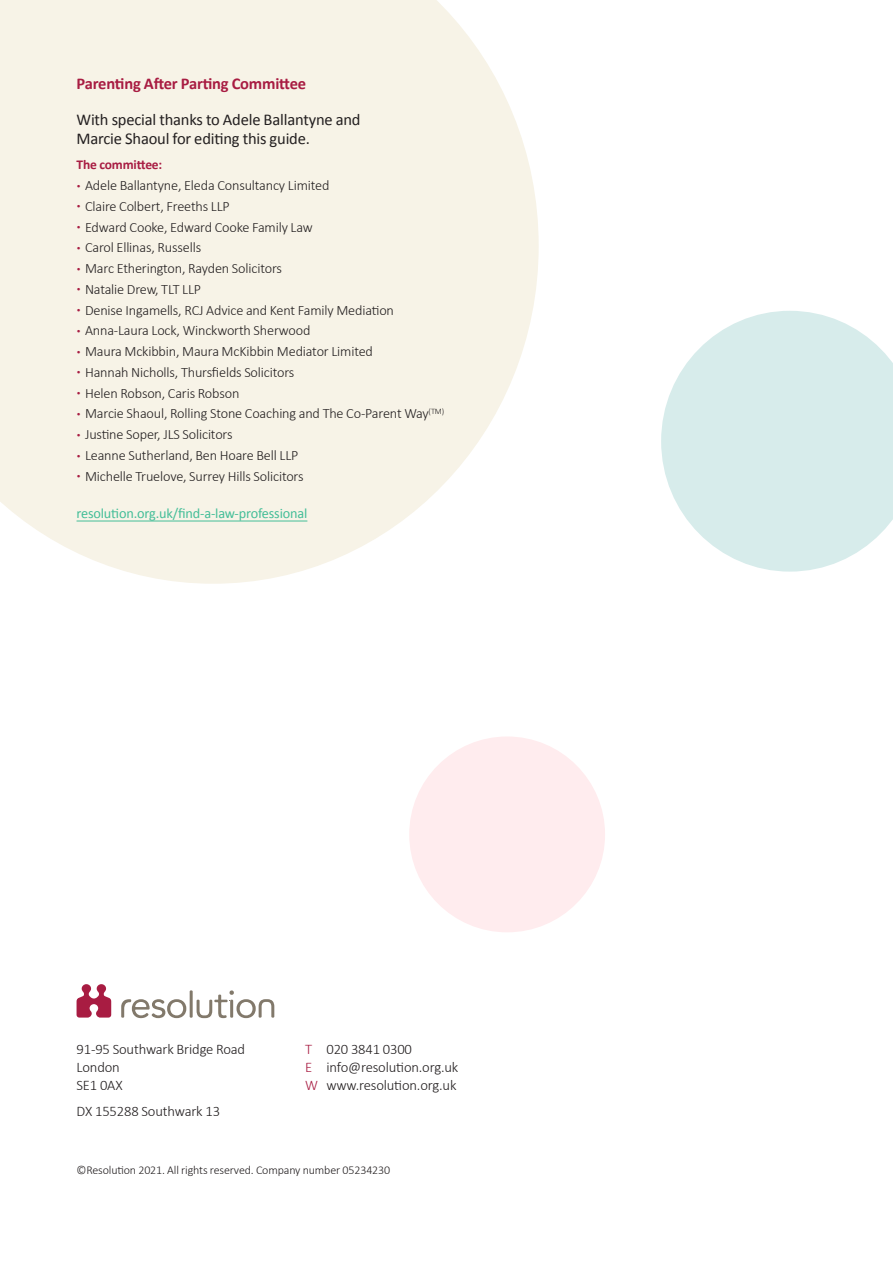
<style>
.page{position:relative;width:893px;height:1263px;background:#fff}
.page>*{position:absolute;margin:0;border:0;box-sizing:border-box;transform-origin:0 0}
.Standfirst{font:16.5px/19.5px "Calibri";letter-spacing:-.01em;color:#231f20}
.Body_Text{font:700 16.5px "Calibri";letter-spacing:-.01em;color:#a81c42}
._4__Body_Text{font:300 14.7px/18px "Calibri";letter-spacing:-.01em;color:#231f20}
.Body_Text-2{font:300 14.25px "Calibri";letter-spacing:-.01em;color:#231f20}
.Body_Text-3{font:14.25px "Calibri";letter-spacing:-.01em;color:#44be98}
.Body_Text-4{font:700 13.5px "Calibri";letter-spacing:-.01em;color:#a81c42}
._4__Body_Text-2{font:300 12px "Calibri";letter-spacing:-.01em;color:#231f20}
.s1{font-size:9px;color:#a81c42}
.s2{color:#a81c42}
</style>
<div class="page">
<svg style="left:77px;top:984px;width:34px;height:33px"></svg>
<svg style="left:121px;top:990px;width:153px;height:28px"></svg>
<svg style="left:0;top:0;width:539px;height:584px;background:#f7f4e9"></svg>
<div style="left:409px;top:736px;width:196px;height:196px;background:#ffecee;border-radius:50%"></div>
<svg style="left:661px;top:311px;width:232px;height:261px;fill:#d7eceb"></svg>
<hr style="left:77px;top:520px;width:230px;height:1px;background:#44be98">
<p class="Body_Text" style="left:77px;top:72px;width:231px">Parenting After Parting Committee</p>
<p class="Standfirst" style="left:77px;top:109px;width:286px">With special thanks to Adele Ballantyne and<br>Marcie Shaoul for editing this guide.</p>
<p class="Body_Text-4" style="left:77px;top:155px;width:87px">The committee:</p>
<p class="Body_Text-2" style="left:77px;top:177px;width:254px"><span class="s1">•</span> Adele Ballantyne, Eleda Consultancy Limited</p>
<p class="Body_Text-2" style="left:77px;top:197px;width:155px"><span class="s1">•</span> Claire Colbert, Freeths LLP</p>
<p class="Body_Text-2" style="left:77px;top:218px;width:238px"><span class="s1">•</span> Edward Cooke, Edward Cooke Family Law</p>
<p class="Body_Text-2" style="left:77px;top:239px;width:126px"><span class="s1">•</span> Carol Ellinas, Russells</p>
<p class="Body_Text-2" style="left:77px;top:260px;width:207px"><span class="s1">•</span> Marc Etherington, Rayden Solicitors</p>
<p class="Body_Text-2" style="left:77px;top:280px;width:126px"><span class="s1">•</span> Natalie Drew, TLT LLP</p>
<p class="Body_Text-2" style="left:77px;top:301px;width:319px"><span class="s1">•</span> Denise Ingamells, RCJ Advice and Kent Family Mediation</p>
<p class="Body_Text-2" style="left:77px;top:322px;width:235px"><span class="s1">•</span> Anna-Laura Lock, Winckworth Sherwood</p>
<p class="Body_Text-2" style="left:77px;top:343px;width:298px"><span class="s1">•</span> Maura Mckibbin, Maura McKibbin Mediator Limited</p>
<p class="Body_Text-2" style="left:77px;top:363px;width:219px"><span class="s1">•</span> Hannah Nicholls, Thursfields Solicitors</p>
<p class="Body_Text-2" style="left:77px;top:384px;width:164px"><span class="s1">•</span> Helen Robson, Caris Robson</p>
<p class="Body_Text-2" style="left:77px;top:405px;width:369px"><span class="s1">•</span> Marcie Shaoul, Rolling Stone Coaching and The Co-Parent Way<sup>(TM)</sup></p>
<p class="Body_Text-2" style="left:77px;top:426px;width:158px"><span class="s1">•</span> Justine Soper, JLS Solicitors</p>
<p class="Body_Text-2" style="left:77px;top:446px;width:223px"><span class="s1">•</span> Leanne Sutherland, Ben Hoare Bell LLP</p>
<p class="Body_Text-2" style="left:77px;top:467px;width:229px"><span class="s1">•</span> Michelle Truelove, Surrey Hills Solicitors</p>
<p class="Body_Text-3" style="left:77px;top:503px;width:232px">resolution.org.uk/find-a-law-professional</p>
<p class="_4__Body_Text" style="left:77px;top:1040px;width:170px">91-95 Southwark Bridge Road<br>London<br>SE1 0AX</p>
<p class="_4__Body_Text" style="left:77px;top:1102px;width:145px">DX 155288 Southwark 13</p>
<p class="_4__Body_Text" style="left:305px;top:1040px;width:155px"><span class="s2">T</span> 020 3841 0300<br><span class="s2">E</span> info@resolution.org.uk<br><span class="s2">W</span> www.resolution.org.uk</p>
<p class="_4__Body_Text-2" style="left:77px;top:1162px;width:315px">©Resolution 2021. All rights reserved. Company number 05234230</p>
</div>
